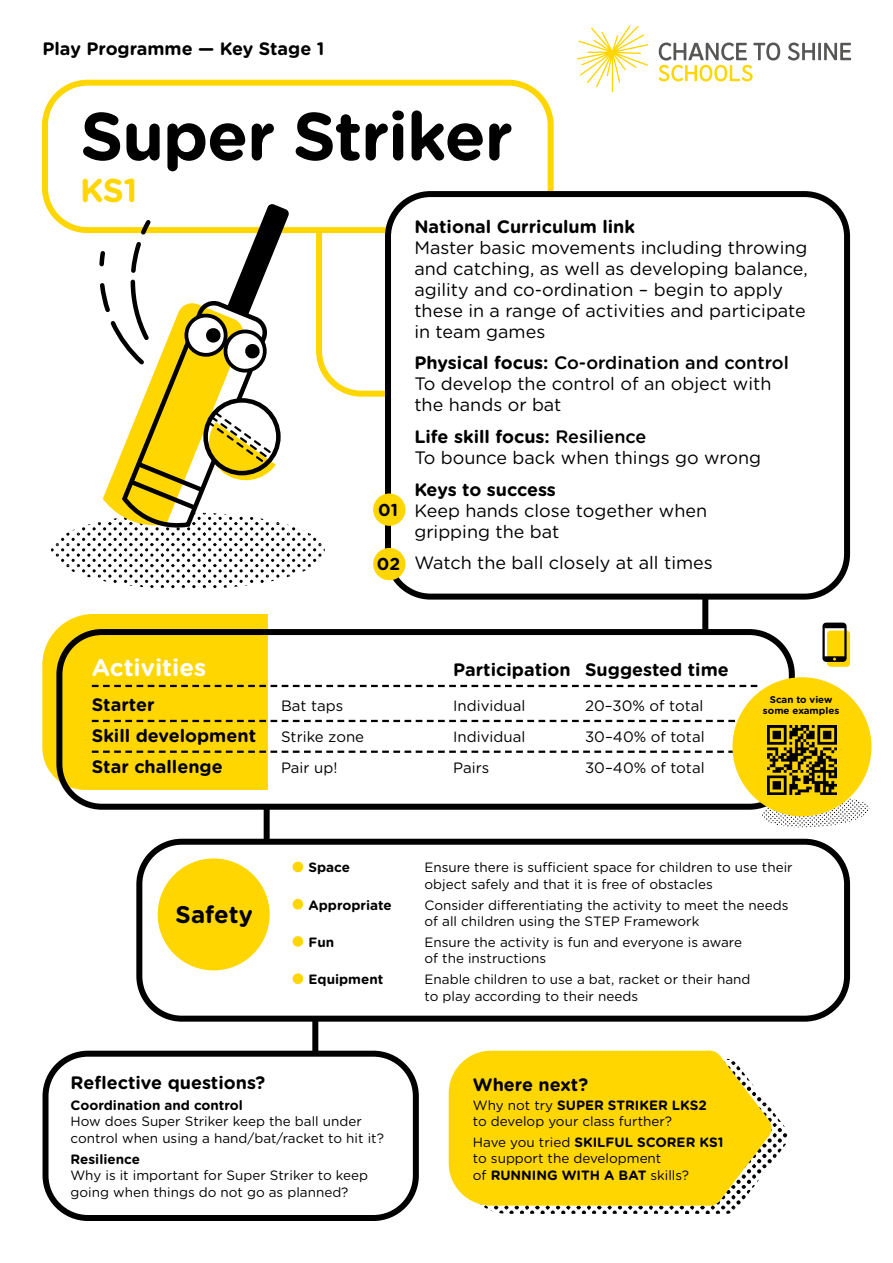
<style>
.page{position:relative;width:893px;height:1263px;background:#fff}
.page>*{position:absolute;margin:0;border:0;box-sizing:border-box;transform-origin:0 0}
.t1{font:700 67.5px "Gotham Rounded";letter-spacing:-.02em;color:#000}
.t2{font:700 33px "Gotham Rounded";color:#ffd600}
.t3{font:700 24px "Gotham Rounded";color:#fff}
.t4{font:700 24px "Gotham Rounded";color:#000}
.t5{font:18px/21px "Gotham Rounded";color:#000}
.t6{font:700 18px "Gotham Rounded";color:#000}
.t7{font:700 17.25px "Gotham Rounded";color:#000}
.t8{font:15px "Gotham Rounded";color:#000}
.t9{font:13.5px/16.5px "Gotham Rounded";color:#000}
.t10{font:700 13.5px "Gotham Rounded";color:#000}
.t11{font:700 9.75px/10.9px "Gotham Rounded";color:#000;text-align:center}
.s1{font-weight:700}
.s2{font-weight:500}
</style>
<div class="page">
<div style="left:312px;top:1017px;width:6px;height:61px;background:#000"></div>
<div style="left:264px;top:808px;width:6px;height:38px;background:#000"></div>
<div style="left:42px;top:80px;width:512px;height:153px;border:6px solid #ffd600;border-radius:43px"></div>
<div style="left:388px;top:194px;width:459px;height:403px;background:#fff;border-radius:43px"></div>
<div style="left:385px;top:191px;width:465px;height:409px;border:6px solid #000;border-radius:43px"></div>
<div style="left:56px;top:629px;width:739px;height:181px;border:6px solid #000;border-radius:43px"></div>
<div style="left:46px;top:1054px;width:370px;height:164px;background:#fff;border-radius:43px"></div>
<div style="left:43px;top:1051px;width:376px;height:170px;border:6px solid #000;border-radius:43px"></div>
<svg style="left:449px;top:1050px;width:340px;height:164px"></svg>
<div style="left:136px;top:839px;width:714px;height:183px;border:6px solid #000;border-radius:43px"></div>
<div style="left:702px;top:598px;width:6px;height:34px;background:#000"></div>
<div style="left:373px;top:493px;width:32px;height:33px;background:#ffd600;border-radius:50%"></div>
<div style="left:373px;top:548px;width:32px;height:32px;background:#ffd600;border-radius:50%"></div>
<svg style="left:42px;top:614px;width:715px;height:176px"></svg>
<div style="left:293px;top:862px;width:10px;height:10px;background:#ffd600;border-radius:50%"></div>
<div style="left:293px;top:899px;width:10px;height:10px;background:#ffd600;border-radius:50%"></div>
<div style="left:293px;top:936px;width:10px;height:11px;background:#ffd600;border-radius:50%"></div>
<div style="left:293px;top:973px;width:10px;height:11px;background:#ffd600;border-radius:50%"></div>
<div style="left:158px;top:858px;width:112px;height:112px;background:#ffd600;border-radius:50%"></div>
<div style="left:827px;top:630px;width:23px;height:37px;background:#ffd600;border-radius:3px"></div>
<svg style="left:822px;top:623px;width:25px;height:39px"></svg>
<svg style="left:762px;top:797px;width:108px;height:31px"></svg>
<div style="left:732px;top:677px;width:139px;height:139px;background:#ffd600;border-radius:50%"></div>
<img style="left:768px;top:725px;width:68px;height:69px">
<svg style="left:51px;top:204px;width:274px;height:384px"></svg>
<svg style="left:788px;top:43px;width:27px;height:18px"></svg>
<hr style="left:818px;top:43px;width:3px;height:17px;background:#565655">
<svg style="left:824px;top:43px;width:27px;height:17px"></svg>
<svg style="left:659px;top:43px;width:121px;height:38px"></svg>
<svg style="left:577px;top:25px;width:71px;height:67px"></svg>
<h3 class="t6" style="left:43px;top:36px;width:283px">Play Programme — Key Stage 1</h3>
<h1 class="t1" style="left:80px;top:87px;width:434px">Super Striker</h1>
<h2 class="t2" style="left:80px;top:166px;width:59px">KS1</h2>
<p class="t7" style="left:378px;top:497px;width:21px">01</p>
<p class="t7" style="left:377px;top:551px;width:25px">02</p>
<h3 class="t6" style="left:414px;top:213px;width:222px">National Curriculum link</h3>
<h3 class="t5" style="left:414px;top:236px;width:395px">Master basic movements including throwing and catching, as well as developing balance, agility and co-ordination – begin to apply these in a range of activities and participate in team games</h3>
<h3 class="t5" style="left:414px;top:352px;width:376px"><span class="s1">Physical focus:</span> <span class="s2">Co-ordination and control<br></span>To develop the control of an object with the hands or bat</h3>
<h3 class="t5" style="left:414px;top:425px;width:348px"><span class="s1">Life skill focus:</span> <span class="s2">Resilience<br></span>To bounce back when things go wrong</h3>
<h3 class="t6" style="left:414px;top:476px;width:143px">Keys to success</h3>
<h3 class="t5" style="left:414px;top:499px;width:294px">Keep hands close together when gripping the bat</h3>
<h3 class="t5" style="left:414px;top:552px;width:300px">Watch the ball closely at all times</h3>
<h3 class="t3" style="left:92px;top:650px;width:116px">Activities</h3>
<h3 class="t6" style="left:453px;top:657px;width:277px">Participation Suggested time</h3>
<h3 class="t6" style="left:92px;top:692px;width:64px">Starter</h3>
<p class="t8" style="left:281px;top:696px;width:64px">Bat taps</p>
<p class="t8" style="left:453px;top:696px;width:74px">Individual</p>
<p class="t8" style="left:585px;top:696px;width:120px">20–30% of total</p>
<h3 class="t6" style="left:92px;top:722px;width:166px">Skill development</h3>
<p class="t8" style="left:281px;top:726px;width:85px">Strike zone</p>
<p class="t8" style="left:453px;top:726px;width:74px">Individual</p>
<p class="t8" style="left:585px;top:726px;width:121px">30–40% of total</p>
<h3 class="t6" style="left:92px;top:753px;width:132px">Star challenge</h3>
<p class="t8" style="left:281px;top:757px;width:58px">Pair up!</p>
<p class="t8" style="left:453px;top:757px;width:38px">Pairs</p>
<p class="t8" style="left:585px;top:757px;width:121px">30–40% of total</p>
<p class="t11" style="left:763px;top:694px;width:78px">Scan to view some examples</p>
<h3 class="t4" style="left:176px;top:897px;width:79px">Safety</h3>
<p class="t10" style="left:308px;top:857px;width:43px">Space</p>
<p class="t9" style="left:425px;top:859px;width:370px">Ensure there is sufficient space for children to use their object safely and that it is free of obstacles</p>
<p class="t10" style="left:308px;top:895px;width:85px">Appropriate</p>
<p class="t9" style="left:425px;top:896px;width:365px">Consider differentiating the activity to meet the needs of all children using the STEP Framework</p>
<p class="t10" style="left:308px;top:932px;width:27px">Fun</p>
<p class="t9" style="left:425px;top:933px;width:319px">Ensure the activity is fun and everyone is aware of the instructions</p>
<p class="t10" style="left:308px;top:969px;width:76px">Equipment</p>
<p class="t9" style="left:425px;top:970px;width:327px">Enable children to use a bat, racket or their hand to play according to their needs</p>
<h3 class="t6" style="left:71px;top:1069px;width:196px">Reflective questions?</h3>
<p class="t10" style="left:71px;top:1095px;width:174px">Coordination and control</p>
<p class="t9" style="left:71px;top:1113px;width:315px">How does Super Striker keep the ball under control when using a hand/bat/racket to hit it?</p>
<p class="t10" style="left:71px;top:1149px;width:71px">Resilience</p>
<p class="t9" style="left:71px;top:1166px;width:299px">Why is it important for Super Striker to keep going when things do not go as planned?</p>
<h3 class="t6" style="left:473px;top:1071px;width:117px">Where next?</h3>
<p class="t9" style="left:473px;top:1096px;width:235px">Why not try <span class="s1">SUPER STRIKER LKS2 </span>to develop your class further?</p>
<p class="t9" style="left:473px;top:1133px;width:252px">Have you tried <span class="s1">SKILFUL SCORER KS1 </span>to support the development<br>of <span class="s1">RUNNING WITH A BAT</span> skills?</p>
</div>
